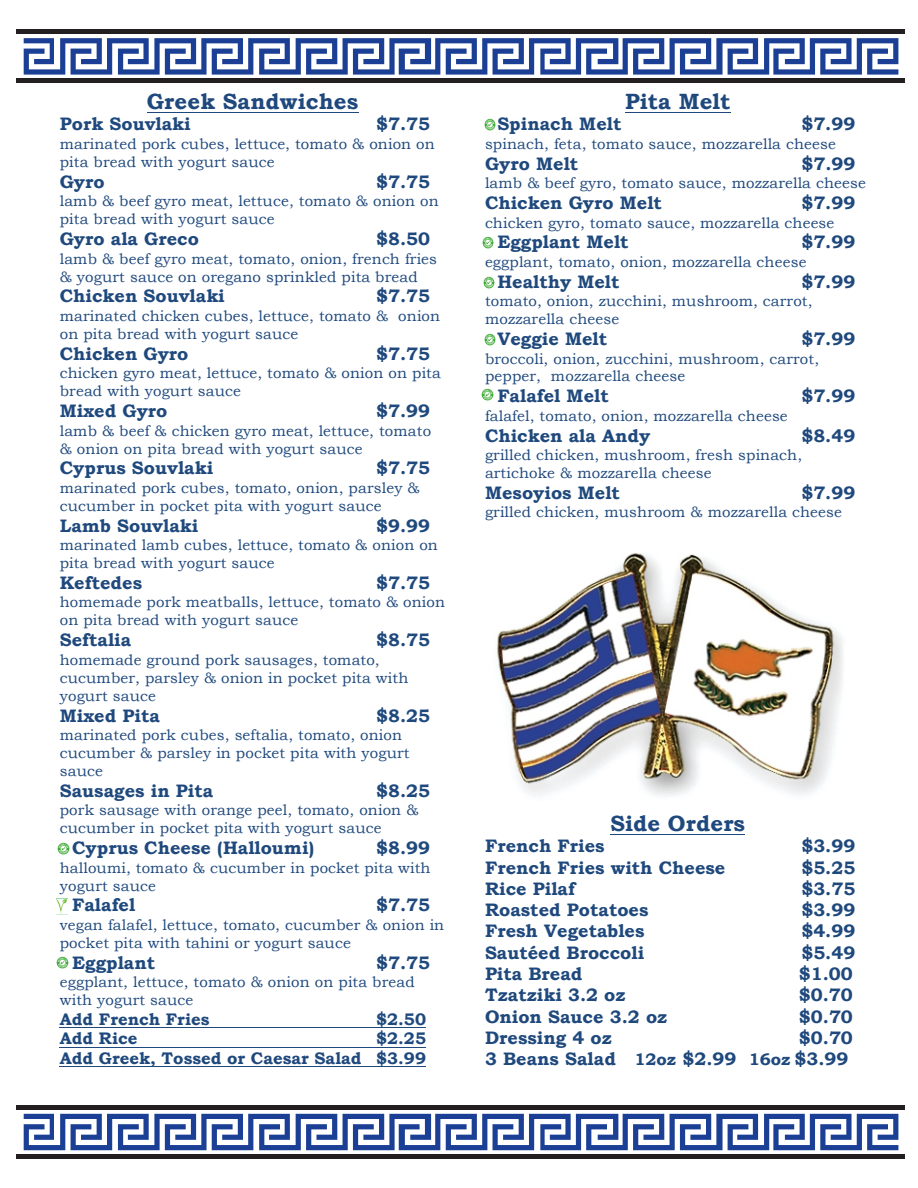
<style>
.page{position:relative;width:918px;height:1188px;background:#fff}
.page>*{position:absolute;margin:0;border:0;box-sizing:border-box;transform-origin:0 0}
.t1{font:700 22.05px "Bookman Old Style";letter-spacing:.005em;color:#1f497d}
.t2{font:700 18.15px/21.5px "Bookman Old Style";color:#1f497d;text-align:right}
.t3{font:700 16.8px/19.8px "Bookman Old Style";color:#1f497d;text-align:right}
.t4{font:15px/18.1px "Bookman Old Style";letter-spacing:.01em;color:#1f497d}
.s1{font-size:16.8px}
</style>
<div class="page">
<img style="left:497px;top:553px;width:346px;height:243px">
<hr style="left:147px;top:112px;width:211px;height:1px;background:#1f497d">
<hr style="left:60px;top:1028px;width:366px;height:1px;background:#1f497d">
<hr style="left:60px;top:1047px;width:366px;height:1px;background:#1f497d">
<hr style="left:60px;top:1067px;width:366px;height:1px;background:#1f497d">
<hr style="left:625px;top:112px;width:106px;height:1px;background:#1f497d">
<hr style="left:610px;top:834px;width:135px;height:1px;background:#1f497d">
<img style="left:57px;top:898px;width:11px;height:16px">
<svg style="left:57px;top:957px;width:12px;height:12px"></svg>
<svg style="left:57px;top:843px;width:12px;height:12px"></svg>
<svg style="left:482px;top:389px;width:11px;height:12px"></svg>
<svg style="left:483px;top:276px;width:12px;height:12px"></svg>
<svg style="left:482px;top:237px;width:12px;height:11px"></svg>
<svg style="left:484px;top:333px;width:12px;height:12px"></svg>
<svg style="left:484px;top:118px;width:12px;height:12px"></svg>
<div style="left:16px;top:29px;width:889px;height:5px;background:#231f20"></div>
<hr style="left:16px;top:79px;width:889px;height:4px;background:#231f20">
<svg style="left:24px;top:38px;width:874px;height:37px"></svg>
<div style="left:16px;top:1105px;width:889px;height:5px;background:#231f20"></div>
<div style="left:16px;top:1154px;width:889px;height:5px;background:#231f20"></div>
<svg style="left:24px;top:1114px;width:874px;height:36px"></svg>
<p class="t1" style="left:147px;top:88px;width:213px">Greek Sandwiches</p>
<p class="t2" style="left:60px;top:113px;width:132px">Pork Souvlaki</p>
<p class="t2" style="left:376px;top:113px;width:56px">$7.75</p>
<p class="t4" style="left:60px;top:135px;width:377px">marinated pork cubes, lettuce, tomato &amp; onion on pita bread with yogurt sauce</p>
<p class="t2" style="left:60px;top:170px;width:46px">Gyro</p>
<p class="t2" style="left:376px;top:170px;width:56px">$7.75</p>
<p class="t4" style="left:60px;top:192px;width:380px">lamb &amp; beef gyro meat, lettuce, tomato &amp; onion on pita bread with yogurt sauce</p>
<p class="t2" style="left:60px;top:228px;width:141px">Gyro ala Greco</p>
<p class="t2" style="left:376px;top:228px;width:56px">$8.50</p>
<p class="t4" style="left:60px;top:249px;width:379px">lamb &amp; beef gyro meat, tomato, onion, french fries &amp; yogurt sauce on oregano sprinkled pita bread</p>
<p class="t2" style="left:60px;top:285px;width:167px">Chicken Souvlaki</p>
<p class="t2" style="left:376px;top:285px;width:56px">$7.75</p>
<p class="t4" style="left:60px;top:307px;width:382px">marinated chicken cubes, lettuce, tomato &amp; onion on pita bread with yogurt sauce</p>
<p class="t2" style="left:60px;top:342px;width:130px">Chicken Gyro</p>
<p class="t2" style="left:376px;top:342px;width:56px">$7.75</p>
<p class="t4" style="left:60px;top:364px;width:383px;line-height:17.7px">chicken gyro meat, lettuce, tomato &amp; onion on pita bread with yogurt sauce</p>
<p class="t2" style="left:60px;top:400px;width:109px">Mixed Gyro</p>
<p class="t2" style="left:376px;top:400px;width:56px">$7.99</p>
<p class="t4" style="left:60px;top:421px;width:373px">lamb &amp; beef &amp; chicken gyro meat, lettuce, tomato &amp; onion on pita bread with yogurt sauce</p>
<p class="t2" style="left:60px;top:457px;width:155px">Cyprus Souvlaki</p>
<p class="t2" style="left:376px;top:457px;width:56px">$7.75</p>
<p class="t4" style="left:60px;top:479px;width:361px">marinated pork cubes, tomato, onion, parsley &amp; cucumber in pocket pita with yogurt sauce</p>
<p class="t2" style="left:60px;top:515px;width:140px">Lamb Souvlaki</p>
<p class="t2" style="left:376px;top:515px;width:56px">$9.99</p>
<p class="t4" style="left:60px;top:536px;width:380px">marinated lamb cubes, lettuce, tomato &amp; onion on pita bread with yogurt sauce</p>
<p class="t2" style="left:60px;top:572px;width:84px">Keftedes</p>
<p class="t2" style="left:376px;top:572px;width:56px">$7.75</p>
<p class="t4" style="left:60px;top:593px;width:387px">homemade pork meatballs, lettuce, tomato &amp; onion on pita bread with yogurt sauce</p>
<p class="t2" style="left:60px;top:629px;width:73px">Seftalia</p>
<p class="t2" style="left:376px;top:629px;width:56px">$8.75</p>
<p class="t4" style="left:60px;top:650px;width:350px">homemade ground pork sausages, tomato, cucumber, parsley &amp; onion in pocket pita with yogurt sauce</p>
<p class="t2" style="left:60px;top:704px;width:102px">Mixed Pita</p>
<p class="t2" style="left:376px;top:704px;width:56px">$8.25</p>
<p class="t4" style="left:60px;top:726px;width:351px">marinated pork cubes, seftalia, tomato, onion cucumber &amp; parsley in pocket pita with yogurt sauce</p>
<p class="t2" style="left:60px;top:780px;width:155px">Sausages in Pita</p>
<p class="t2" style="left:376px;top:780px;width:56px">$8.25</p>
<p class="t4" style="left:60px;top:801px;width:360px">pork sausage with orange peel, tomato, onion &amp; cucumber in pocket pita with yogurt sauce</p>
<p class="t2" style="left:72px;top:837px;width:244px">Cyprus Cheese (Halloumi)</p>
<p class="t2" style="left:376px;top:837px;width:56px">$8.99</p>
<p class="t4" style="left:60px;top:859px;width:372px;line-height:17.7px">halloumi, tomato &amp; cucumber in pocket pita with yogurt sauce</p>
<p class="t2" style="left:72px;top:894px;width:65px">Falafel</p>
<p class="t2" style="left:376px;top:894px;width:56px">$7.75</p>
<p class="t4" style="left:60px;top:916px;width:386px">vegan falafel, lettuce, tomato, cucumber &amp; onion in pocket pita with tahini or yogurt sauce</p>
<p class="t2" style="left:72px;top:951px;width:84px">Eggplant</p>
<p class="t2" style="left:376px;top:951px;width:56px">$7.75</p>
<p class="t4" style="left:60px;top:973px;width:356px">eggplant, lettuce, tomato &amp; onion on pita bread with yogurt sauce</p>
<p class="t3" style="left:60px;top:1009px;width:151px">Add French Fries</p>
<p class="t3" style="left:376px;top:1009px;width:51px">$2.50</p>
<p class="t3" style="left:60px;top:1028px;width:79px">Add Rice</p>
<p class="t3" style="left:60px;top:1028px;width:368px">$2.25<br>Add Greek, Tossed or Caesar Salad $3.99</p>
<p class="t1" style="left:625px;top:88px;width:107px">Pita Melt</p>
<p class="t2" style="left:497px;top:113px;width:126px">Spinach Melt</p>
<p class="t2" style="left:801px;top:113px;width:56px">$7.99</p>
<p class="t4" style="left:485px;top:135px;width:352px">spinach, feta, tomato sauce, mozzarella cheese</p>
<p class="t2" style="left:485px;top:153px;width:95px">Gyro Melt</p>
<p class="t2" style="left:801px;top:153px;width:56px">$7.99</p>
<p class="t4" style="left:485px;top:174px;width:383px">lamb &amp; beef gyro, tomato sauce, mozzarella cheese</p>
<p class="t2" style="left:485px;top:192px;width:178px">Chicken Gyro Melt</p>
<p class="t2" style="left:801px;top:192px;width:56px">$7.99</p>
<p class="t4" style="left:485px;top:214px;width:351px">chicken gyro, tomato sauce, mozzarella cheese</p>
<p class="t2" style="left:497px;top:231px;width:133px">Eggplant Melt</p>
<p class="t2" style="left:801px;top:231px;width:56px">$7.99</p>
<p class="t4" style="left:485px;top:253px;width:323px">eggplant, tomato, onion, mozzarella cheese</p>
<p class="t2" style="left:497px;top:270px;width:124px">Healthy Melt</p>
<p class="t2" style="left:801px;top:270px;width:56px">$7.99</p>
<p class="t4" style="left:485px;top:292px;width:329px">tomato, onion, zucchini, mushroom, carrot, mozzarella cheese</p>
<p class="t2" style="left:497px;top:328px;width:111px">Veggie Melt</p>
<p class="t2" style="left:801px;top:328px;width:56px">$7.99</p>
<p class="t4" style="left:485px;top:350px;width:336px;line-height:17.7px">broccoli, onion, zucchini, mushroom, carrot, pepper, mozzarella cheese</p>
<p class="t2" style="left:497px;top:385px;width:113px">Falafel Melt</p>
<p class="t2" style="left:801px;top:385px;width:56px">$7.99</p>
<p class="t4" style="left:485px;top:407px;width:304px">falafel, tomato, onion, mozzarella cheese</p>
<p class="t2" style="left:485px;top:424px;width:167px">Chicken ala Andy</p>
<p class="t2" style="left:801px;top:424px;width:56px">$8.49</p>
<p class="t4" style="left:485px;top:446px;width:319px">grilled chicken, mushroom, fresh spinach, artichoke &amp; mozzarella cheese</p>
<p class="t2" style="left:485px;top:482px;width:136px">Mesoyios Melt</p>
<p class="t2" style="left:801px;top:482px;width:56px">$7.99</p>
<p class="t4" style="left:485px;top:503px;width:359px">grilled chicken, mushroom &amp; mozzarella cheese</p>
<p class="t1" style="left:610px;top:810px;width:136px">Side Orders</p>
<p class="t2" style="left:485px;top:835px;width:121px">French Fries</p>
<p class="t2" style="left:801px;top:835px;width:56px">$3.99</p>
<p class="t2" style="left:485px;top:857px;width:242px">French Fries with Cheese</p>
<p class="t2" style="left:801px;top:857px;width:56px">$5.25</p>
<p class="t2" style="left:485px;top:878px;width:91px">Rice Pilaf</p>
<p class="t2" style="left:801px;top:878px;width:56px">$3.75</p>
<p class="t2" style="left:485px;top:899px;width:165px">Roasted Potatoes</p>
<p class="t2" style="left:801px;top:899px;width:56px">$3.99</p>
<p class="t2" style="left:485px;top:920px;width:161px">Fresh Vegetables</p>
<p class="t2" style="left:801px;top:920px;width:56px">$4.99</p>
<p class="t2" style="left:485px;top:942px;width:161px">Sautéed Broccoli</p>
<p class="t2" style="left:801px;top:942px;width:56px">$5.49</p>
<p class="t2" style="left:485px;top:963px;width:99px">Pita Bread</p>
<p class="t2" style="left:799px;top:963px;width:56px">$1.00</p>
<p class="t2" style="left:485px;top:984px;width:142px">Tzatziki 3.2 oz</p>
<p class="t2" style="left:799px;top:984px;width:56px">$0.70</p>
<p class="t2" style="left:485px;top:1006px;width:184px">Onion Sauce 3.2 oz</p>
<p class="t2" style="left:799px;top:1006px;width:56px">$0.70</p>
<p class="t2" style="left:485px;top:1027px;width:128px">Dressing 4 oz</p>
<p class="t2" style="left:485px;top:1027px;width:369px">$0.70<br>3 Beans Salad <span class="s1">12oz</span> $2.99 <span class="s1">16oz</span> $3.99</p>
</div>
